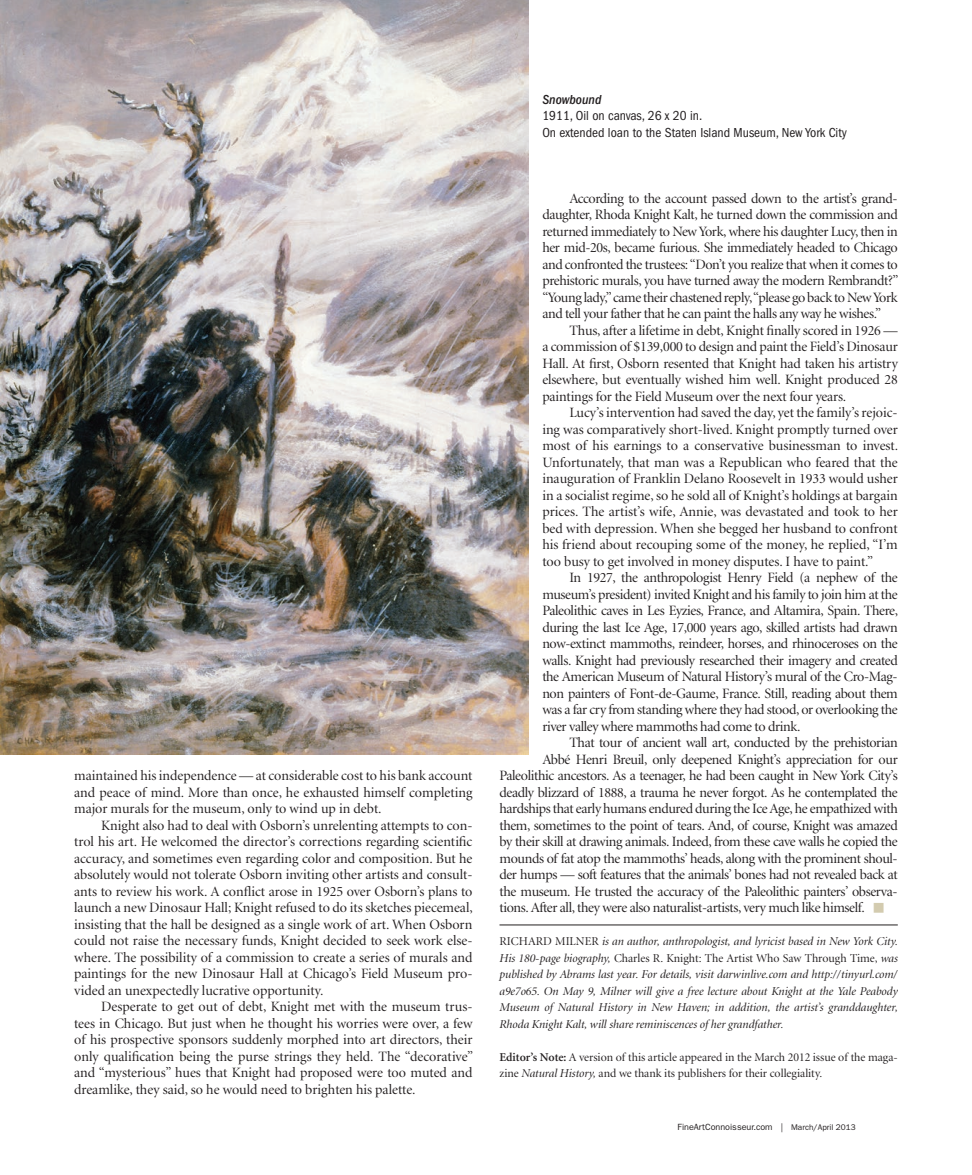
<style>
.page{position:relative;width:972px;height:1175px;background:#fff}
.page>*{position:absolute;margin:0;border:0;box-sizing:border-box;transform-origin:0 0}
.FAC_body_text{font:14.25px/16.5px "Minion Display";letter-spacing:-.025em;color:#231f20;text-align:justify}
.FAC_caption_body{font:condensed 13.5px "Franklin Gothic LT";color:#231f20}
.FAC_caption_head{font:italic 500 condensed 13.5px "Franklin Gothic LT";color:#231f20}
.FAC_Information{font:italic 12px/16.5px "Minion Display";color:#231f20;text-align:justify}
.FAC_Information_seco{font:12px/16.5px "Minion Display";color:#231f20}
.t1{font:9px "Franklin Gothic LT";color:#231f20}
.s1{color:#d3cbaf}
.s2{font-style:normal}
.s3{font-family:"Minion";font-weight:600}
.s4{font-style:italic}
.s5{font-size:8.25px}
</style>
<div class="page">
<hr style="left:500px;top:924px;width:398px;height:1px;background:#231f20">
<img style="left:0;top:0;width:529px;height:755px">
<p class="FAC_body_text" style="left:74px;top:768px;width:400px">maintained his independence — at considerable cost to his bank account and peace of mind. More than once, he exhausted himself completing major murals for the museum, only to wind up in debt.</p>
<p class="FAC_body_text" style="left:74px;top:817px;width:400px;text-indent:27px">Knight also had to deal with Osborn’s unrelenting attempts to con&shy;trol his art. He welcomed the director’s corrections regarding scientific accuracy, and sometimes even regarding color and composition. But he absolutely would not tolerate Osborn inviting other artists and consult&shy;ants to review his work. A conflict arose in 1925 over Osborn’s plans to launch a new Dinosaur Hall; Knight refused to do its sketches piecemeal, insisting that the hall be designed as a single work of art. When Osborn could not raise the necessary funds, Knight decided to seek work else&shy;where. The possibility of a commission to create a series of murals and paintings for the new Dinosaur Hall at Chicago’s Field Museum pro&shy;vided an unexpectedly lucrative opportunity.</p>
<p class="FAC_body_text" style="left:74px;top:999px;width:401px;text-indent:27px">Desperate to get out of debt, Knight met with the museum trus&shy;tees in Chicago. But just when he thought his worries were over, a few of his prospective sponsors suddenly morphed into art directors, their only qualification being the purse strings they held. The “decorative” and “mysterious” hues that Knight had proposed were too muted and dreamlike, they said, so he would need to brighten his palette.</p>
<p class="FAC_caption_head" style="left:542px;top:91px;width:61px">Snowbound</p>
<p class="FAC_caption_body" style="left:542px;top:108px;width:161px">1911, Oil on canvas, 26 x 20 in.</p>
<p class="FAC_caption_body" style="left:542px;top:124px;width:306px">On extended loan to the Staten Island Museum, New York City</p>
<p class="FAC_body_text" style="left:542px;top:190px;width:358px;text-indent:27px">According to the account passed down to the artist’s grand&shy;daughter, Rhoda Knight Kalt, he turned down the commission and returned immediately to New York, where his daughter Lucy, then in her mid-20s, became furious. She immediately headed to Chicago and confronted the trustees: “Don’t you realize that when it comes to prehistoric murals, you have turned away the modern Rembrandt?” “Young lady,” came their chastened reply, “please go back to New York and tell your father that he can paint the halls any way he wishes.”</p>
<p class="FAC_body_text" style="left:542px;top:322px;width:357px;text-indent:27px">Thus, after a lifetime in debt, Knight finally scored in 1926 — a commission of $139,000 to design and paint the Field’s Dinosaur Hall. At first, Osborn resented that Knight had taken his artistry elsewhere, but eventually wished him well. Knight produced 28 paintings for the Field Museum over the next four years.</p>
<p class="FAC_body_text" style="left:542px;top:405px;width:357px;text-indent:27px">Lucy’s intervention had saved the day, yet the family’s rejoic&shy;ing was comparatively short-lived. Knight promptly turned over most of his earnings to a conservative businessman to invest.<br>Unfortunately, that man was a Republican who feared that the inauguration of Franklin Delano Roosevelt in 1933 would usher in a socialist regime, so he sold all of Knight’s holdings at bargain prices. The artist’s wife, Annie, was devastated and took to her bed with depression. When she begged her husband to confront his friend about recouping some of the money, he replied, “I’m too busy to get involved in money disputes. I have to paint.”</p>
<p class="FAC_body_text" style="left:542px;top:570px;width:357px;text-indent:27px">In 1927, the anthropologist Henry Field (a nephew of the museum’s president) invited Knight and his family to join him at the Paleolithic caves in Les Eyzies, France, and Altamira, Spain. There, during the last Ice Age, 17,000 years ago, skilled artists had drawn now-extinct mammoths, reindeer, horses, and rhinoceroses on the walls. Knight had previously researched their imagery and created the American Museum of Natural History’s mural of the Cro-Mag&shy;non painters of Font-de-Gaume, France. Still, reading about them was a far cry from standing where they had stood, or overlooking the river valley where mammoths had come to drink.</p>
<p class="FAC_body_text" style="left:569px;top:735px;width:330px">That tour of ancient wall art, conducted by the prehistorian</p>
<p class="FAC_body_text" style="left:542px;top:751px;width:357px">Abbé Henri Breuil, only deepened Knight’s appreciation for our</p>
<p class="FAC_body_text" style="left:500px;top:768px;width:400px">Paleolithic ancestors. As a teenager, he had been caught in New York City’s</p>
<p class="FAC_body_text" style="left:500px;top:784px;width:400px">deadly blizzard of 1888, a trauma he never forgot. As he contemplated the</p>
<p class="FAC_body_text" style="left:500px;top:801px;width:400px">hardships that early humans endured during the Ice Age, he empathized with</p>
<p class="FAC_body_text" style="left:500px;top:817px;width:400px">them, sometimes to the point of tears. And, of course, Knight was amazed</p>
<p class="FAC_body_text" style="left:500px;top:834px;width:400px">by their skill at drawing animals. Indeed, from these cave walls he copied the</p>
<p class="FAC_body_text" style="left:500px;top:850px;width:400px">mounds of fat atop the mammoths’ heads, along with the prominent shoul-</p>
<p class="FAC_body_text" style="left:500px;top:867px;width:400px">der humps — soft features that the animals’ bones had not revealed back at</p>
<p class="FAC_body_text" style="left:500px;top:883px;width:400px">the museum. He trusted the accuracy of the Paleolithic painters’ observa-</p>
<p class="FAC_body_text" style="left:500px;top:900px;width:387px">tions. After all, they were also naturalist-artists, very much like himself. <span class="s1">■</span></p>
<p class="FAC_Information" style="left:500px;top:933px;width:400px"><span class="s2">RICHARD MILNER</span> is an author, anthropologist, and lyricist based in New York City.<br>His 180-page biography, <span class="s2">Charles R. Knight: The Artist Who Saw Through Time,</span> was published by Abrams last year. For details, visit darwinlive.com and http://tinyurl.com/ a9e7o65. On May 9, Milner will give a free lecture about Knight at the Yale Peabody Museum of Natural History in New Haven; in addition, the artist’s granddaughter, Rhoda Knight Kalt, will share reminiscences of her grandfather.</p>
<p class="FAC_Information_seco" style="left:500px;top:1049px;width:400px"><span class="s3">Editor’s Note:</span> A version of this article appeared in the March 2012 issue of the maga&shy;zine <span class="s4">Natural History,</span> and we thank its publishers for their collegiality.</p>
<p class="t1" style="left:677px;top:1121px;width:180px">FineArtConnoisseur.com | <span class="s5">March/April 2013</span></p>
</div>
